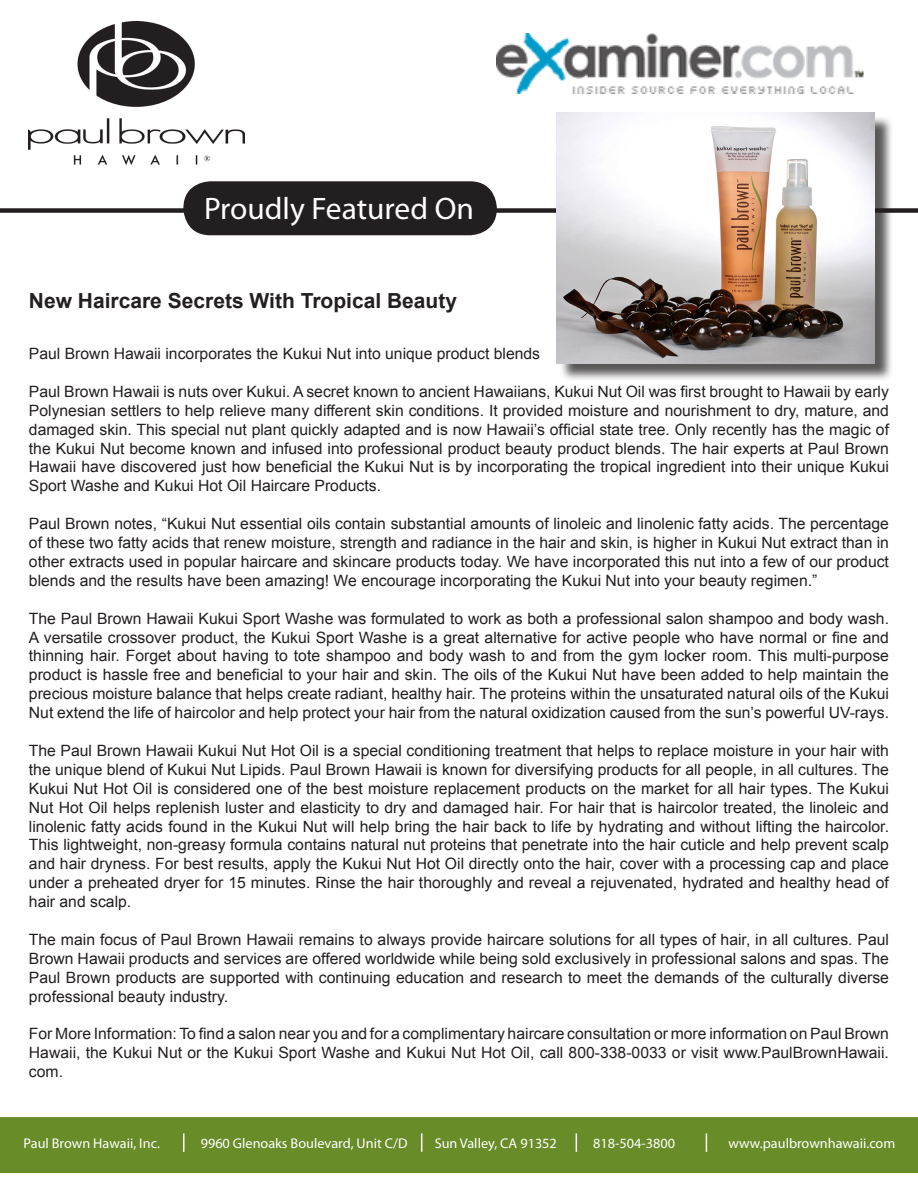
<style>
.page{position:relative;width:918px;height:1188px;background:#fff}
.page>*{position:absolute;margin:0;border:0;box-sizing:border-box;transform-origin:0 0}
.t1{font:31.2px "Myriad Pro";color:#fff}
.t2{font:700 20.85px "Arial";color:#231f20}
.t3{font:15.6px/18.9px "Arial";color:#231f20;text-align:justify}
.t4{font:14.1px "Myriad Pro";color:#fff}
</style>
<div class="page">
<div style="left:0;top:208px;width:918px;height:5px;background:#231f20"></div>
<div style="left:183px;top:181px;width:314px;height:54px;background:#231f20;border-radius:27px"></div>
<div style="left:559px;top:115px;width:335px;height:267px;background:#231f20;opacity:.75"></div>
<img style="left:557px;top:113px;width:318px;height:250px">
<img style="left:497px;top:33px;width:367px;height:60px">
<img style="left:29px;top:21px;width:216px;height:144px">
<div style="left:0;top:1117px;width:918px;height:56px;background:#688c27"></div>
<svg style="left:706px;top:1133px;width:1px;height:19px"></svg>
<svg style="left:183px;top:1133px;width:1px;height:19px"></svg>
<svg style="left:421px;top:1133px;width:1px;height:19px"></svg>
<svg style="left:576px;top:1133px;width:1px;height:19px"></svg>
<p class="t1" style="left:204px;top:190px;width:271px">Proudly Featured On</p>
<p class="t2" style="left:29px;top:287px;width:430px">New Haircare Secrets With Tropical Beauty</p>
<p class="t3" style="left:29px;top:344px;width:513px">Paul Brown Hawaii incorporates the Kukui Nut into unique product blends</p>
<p class="t3" style="left:29px;top:382px;width:862px">Paul Brown Hawaii is nuts over Kukui. A secret known to ancient Hawaiians, Kukui Nut Oil was first brought to Hawaii by early Polynesian settlers to help relieve many different skin conditions. It provided moisture and nourishment to dry, mature, and damaged skin. This special nut plant quickly adapted and is now Hawaii’s official state tree. Only recently has the magic of the Kukui Nut become known and infused into professional product beauty product blends. The hair experts at Paul Brown Hawaii have discovered just how beneficial the Kukui Nut is by incorporating the tropical ingredient into their unique Kukui Sport Washe and Kukui Hot Oil Haircare Products.</p>
<p class="t3" style="left:29px;top:514px;width:862px">Paul Brown notes, “Kukui Nut essential oils contain substantial amounts of linoleic and linolenic fatty acids. The percentage of these two fatty acids that renew moisture, strength and radiance in the hair and skin, is higher in Kukui Nut extract than in other extracts used in popular haircare and skincare products today. We have incorporated this nut into a few of our product blends and the results have been amazing! We encourage incorporating the Kukui Nut into your beauty regimen.”</p>
<p class="t3" style="left:29px;top:609px;width:862px">The Paul Brown Hawaii Kukui Sport Washe was formulated to work as both a professional salon shampoo and body wash.<br>A versatile crossover product, the Kukui Sport Washe is a great alternative for active people who have normal or fine and thinning hair. Forget about having to tote shampoo and body wash to and from the gym locker room. This multi-purpose product is hassle free and beneficial to your hair and skin. The oils of the Kukui Nut have been added to help maintain the precious moisture balance that helps create radiant, healthy hair. The proteins within the unsaturated natural oils of the Kukui Nut extend the life of haircolor and help protect your hair from the natural oxidization caused from the sun’s powerful UV-rays.</p>
<p class="t3" style="left:29px;top:741px;width:862px">The Paul Brown Hawaii Kukui Nut Hot Oil is a special conditioning treatment that helps to replace moisture in your hair with the unique blend of Kukui Nut Lipids. Paul Brown Hawaii is known for diversifying products for all people, in all cultures. The Kukui Nut Hot Oil is considered one of the best moisture replacement products on the market for all hair types. The Kukui Nut Hot Oil helps replenish luster and elasticity to dry and damaged hair. For hair that is haircolor treated, the linoleic and linolenic fatty acids found in the Kukui Nut will help bring the hair back to life by hydrating and without lifting the haircolor.<br>This lightweight, non-greasy formula contains natural nut proteins that penetrate into the hair cuticle and help prevent scalp and hair dryness. For best results, apply the Kukui Nut Hot Oil directly onto the hair, cover with a processing cap and place under a preheated dryer for 15 minutes. Rinse the hair thoroughly and reveal a rejuvenated, hydrated and healthy head of hair and scalp.</p>
<p class="t3" style="left:29px;top:930px;width:862px">The main focus of Paul Brown Hawaii remains to always provide haircare solutions for all types of hair, in all cultures. Paul Brown Hawaii products and services are offered worldwide while being sold exclusively in professional salons and spas. The Paul Brown products are supported with continuing education and research to meet the demands of the culturally diverse professional beauty industry.</p>
<p class="t3" style="left:29px;top:1025px;width:862px">For More Information: To find a salon near you and for a complimentary haircare consultation or more information on Paul Brown Hawaii, the Kukui Nut or the Kukui Sport Washe and Kukui Nut Hot Oil, call 800-338-0033 or visit www.PaulBrownHawaii. com.</p>
<p class="t4" style="left:24px;top:1134px;width:138px">Paul Brown Hawaii, Inc.</p>
<p class="t4" style="left:201px;top:1134px;width:208px">9960 Glenoaks Boulevard, Unit C/D</p>
<p class="t4" style="left:435px;top:1134px;width:124px">Sun Valley, CA 91352</p>
<p class="t4" style="left:593px;top:1134px;width:83px">818-504-3800</p>
<p class="t4" style="left:729px;top:1134px;width:168px">www.paulbrownhawaii.com</p>
</div>
